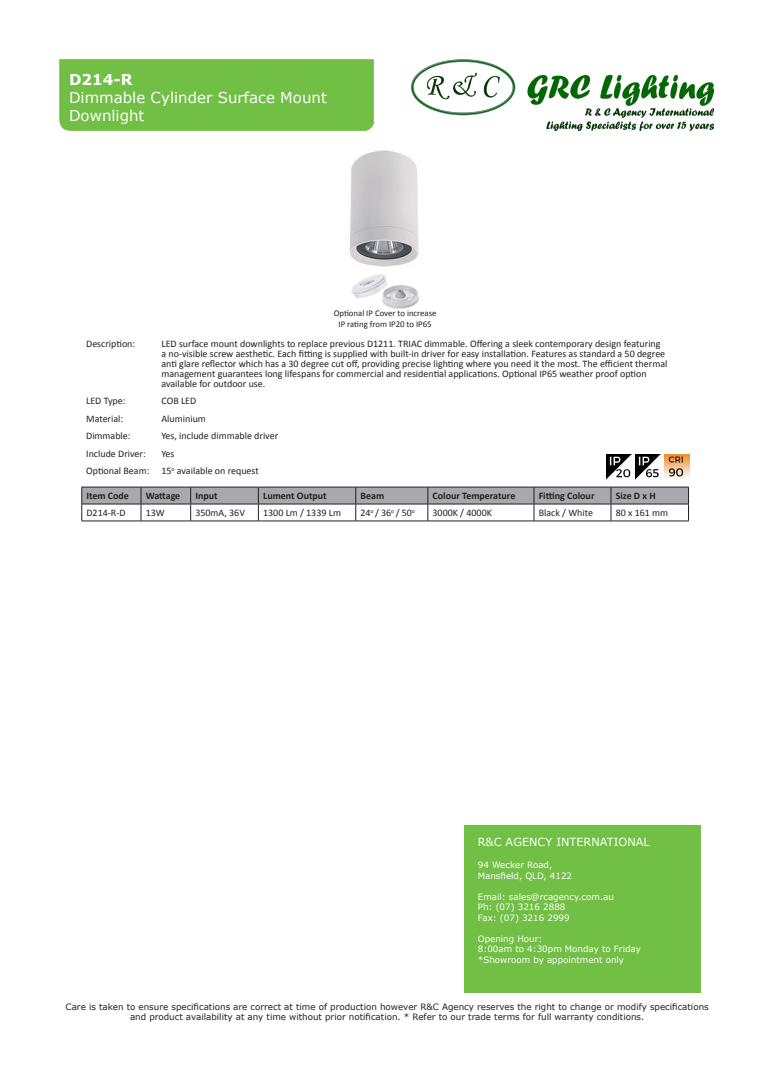
<style>
.page{position:relative;width:773px;height:1081px;background:#fff}
.page>*{position:absolute;margin:0;border:0;box-sizing:border-box;transform-origin:0 0}
.t1{font:15px/18px "Verdana";color:#fff}
.t2{font:700 15px "Verdana";color:#fff}
.t3{font:11.25px "Verdana";color:#fff}
.t4{font:10px/10px "Calibri";color:#231f20}
.t5{font:700 10px "Calibri";color:#231f20}
.t6{font:8.75px/10.5px "Verdana";color:#231f20;text-align:center}
.t7{font:8.75px/10.5px "Verdana";color:#fff}
.t8{font:8.75px/10.5px "Calibri";color:#231f20;text-align:center}
</style>
<div class="page">
<div style="left:59px;top:59px;width:315px;height:72px;background:#71bf44"></div>
<img style="left:411px;top:59px;width:302px;height:71px">
<div style="left:464px;top:825px;width:236px;height:167px;background:#71bf44"></div>
<hr style="left:81px;top:520px;width:60px;height:1px;background:#231f20">
<hr style="left:141px;top:520px;width:50px;height:1px;background:#231f20">
<hr style="left:191px;top:520px;width:67px;height:1px;background:#231f20">
<hr style="left:258px;top:520px;width:98px;height:1px;background:#231f20">
<hr style="left:356px;top:520px;width:72px;height:1px;background:#231f20">
<hr style="left:428px;top:520px;width:106px;height:1px;background:#231f20">
<hr style="left:534px;top:520px;width:77px;height:1px;background:#231f20">
<hr style="left:611px;top:520px;width:77px;height:1px;background:#231f20">
<svg style="left:81px;top:487px;width:608px;height:33px"></svg>
<img style="left:350px;top:150px;width:69px;height:117px">
<img style="left:351px;top:274px;width:68px;height:35px">
<img style="left:635px;top:454px;width:25px;height:25px">
<img style="left:664px;top:454px;width:25px;height:24px">
<img style="left:606px;top:454px;width:25px;height:25px">
<h1 class="t2" style="left:69px;top:69px;width:65px">D214-R</h1>
<h1 class="t1" style="left:69px;top:88px;width:259px">Dimmable Cylinder Surface Mount<br>Downlight</h1>
<p class="t8" style="left:333px;top:308px;width:104px">Optional IP Cover to increase<br>IP rating from IP20 to IP65</p>
<p class="t4" style="left:86px;top:338px;width:51px">Description:</p>
<p class="t4" style="left:161px;top:338px;width:507px">LED surface mount downlights to replace previous D1211. TRIAC dimmable. Offering a sleek contemporary design featuring a no-visible screw aesthetic. Each fitting is supplied with built-in driver for easy installation. Features as standard a 50 degree anti glare reflector which has a 30 degree cut off, providing precise lighting where you need it the most. The efficient thermal management guarantees long lifespans for commercial and residential applications. Optional IP65 weather proof option available for outdoor use.</p>
<p class="t4" style="left:86px;top:396px;width:41px">LED Type:</p>
<p class="t4" style="left:161px;top:396px;width:36px">COB LED</p>
<p class="t4" style="left:86px;top:413px;width:39px">Material:</p>
<p class="t4" style="left:161px;top:413px;width:46px">Aluminium</p>
<p class="t4" style="left:86px;top:431px;width:46px">Dimmable:</p>
<p class="t4" style="left:161px;top:431px;width:118px">Yes, include dimmable driver</p>
<p class="t4" style="left:86px;top:448px;width:61px">Include Driver:</p>
<p class="t4" style="left:86px;top:444px;width:174px;line-height:17.5px;text-indent:75px">Yes<br>Optional Beam: 15<sup>o</sup> available on request</p>
<p class="t5" style="left:86px;top:489px;width:44px">Item Code</p>
<p class="t5" style="left:146px;top:489px;width:36px">Wattage</p>
<p class="t5" style="left:195px;top:489px;width:24px">Input</p>
<p class="t5" style="left:263px;top:489px;width:65px">Lument Output</p>
<p class="t5" style="left:360px;top:489px;width:25px">Beam</p>
<p class="t5" style="left:432px;top:489px;width:84px">Colour Temperature</p>
<p class="t5" style="left:538px;top:489px;width:57px">Fitting Colour</p>
<p class="t5" style="left:615px;top:489px;width:41px">Size D x H</p>
<p class="t4" style="left:86px;top:508px;width:41px">D214-R-D</p>
<p class="t4" style="left:146px;top:508px;width:21px">13W</p>
<p class="t4" style="left:195px;top:508px;width:51px">350mA, 36V</p>
<p class="t4" style="left:263px;top:508px;width:79px">1300 Lm / 1339 Lm</p>
<p class="t4" style="left:360px;top:508px;width:56px">24<sup>o</sup> / 36<sup>o</sup> / 50<sup>o</sup></p>
<p class="t4" style="left:432px;top:508px;width:61px">3000K / 4000K</p>
<p class="t4" style="left:538px;top:508px;width:56px">Black / White</p>
<p class="t4" style="left:615px;top:508px;width:54px">80 x 161 mm</p>
<p class="t3" style="left:477px;top:834px;width:173px">R&amp;C AGENCY INTERNATIONAL</p>
<p class="t7" style="left:477px;top:859px;width:96px">94 Wecker Road,<br>Mansfield, QLD, 4122</p>
<p class="t7" style="left:477px;top:891px;width:138px">Email: sales@rcagency.com.au<br>Ph: (07) 3216 2888<br>Fax: (07) 3216 2999</p>
<p class="t7" style="left:477px;top:933px;width:164px">Opening Hour:<br>8:00am to 4:30pm Monday to Friday *Showroom by appointment only</p>
<p class="t6" style="left:66px;top:1001px;width:644px">Care is taken to ensure specifications are correct at time of production however R&amp;C Agency reserves the right to change or modify specifications and product availability at any time without prior notification. * Refer to our trade terms for full warranty conditions.</p>
</div>
